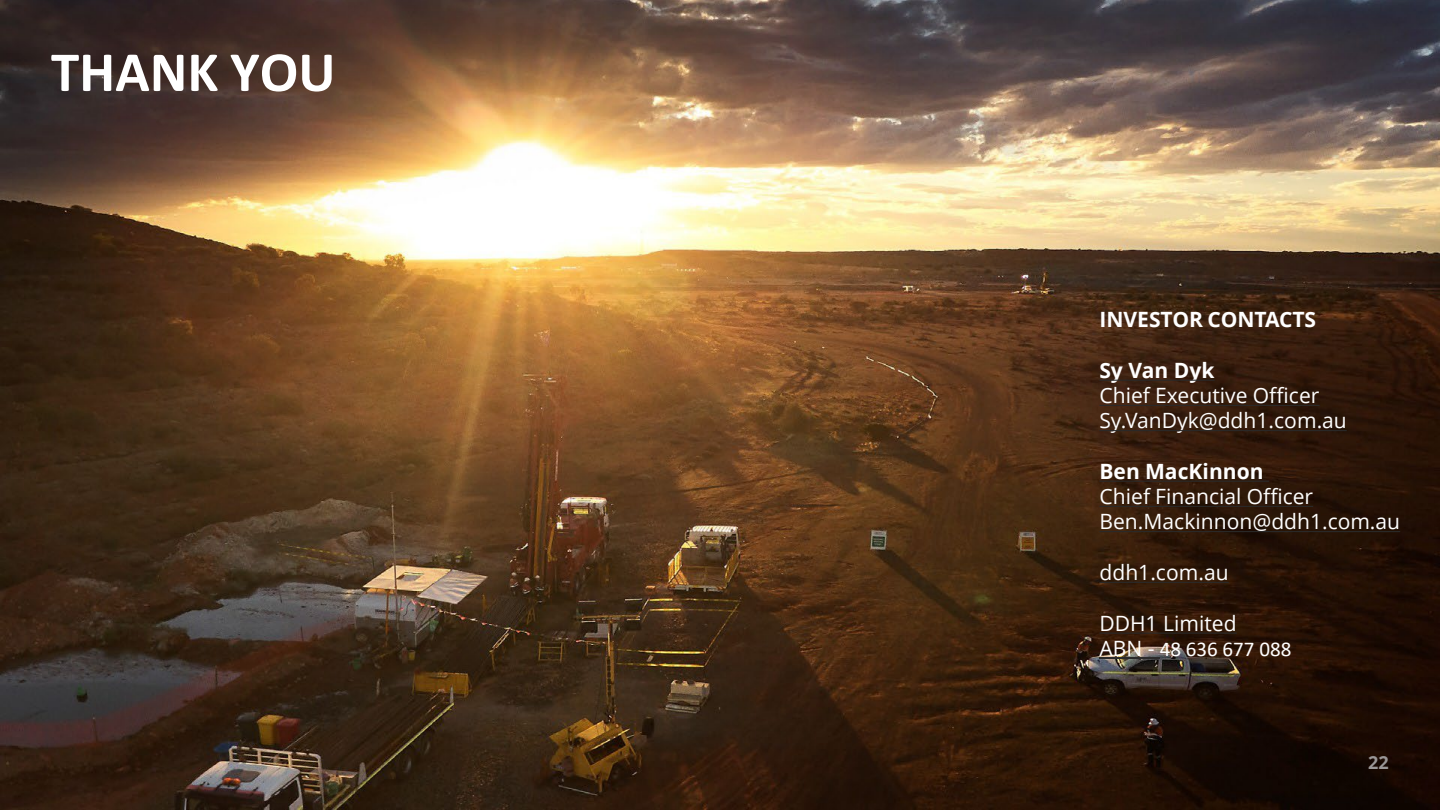
<style>
.page{position:relative;width:1440px;height:810px;background:#fff}
.page>*{position:absolute;margin:0;border:0;box-sizing:border-box;transform-origin:0 0}
.t1{font:700 57px "Calibri";color:#fff}
.t2{font:21px/25.2px "Open Sans";color:#fff}
.t3{font:700 21px "Open Sans";color:#fff}
.t4{font:700 18px "Open Sans";color:#9a9696}
.s1{font-weight:700}
.s2{font-family:"Calibri"}
</style>
<div class="page">
<img style="left:0;top:0;width:1440px;height:810px">
<svg style="left:1099px;top:380px;width:116px;height:1px"></svg>
<svg style="left:1099px;top:405px;width:221px;height:1px"></svg>
<svg style="left:1099px;top:430px;width:248px;height:1px"></svg>
<svg style="left:1099px;top:481px;width:170px;height:1px"></svg>
<svg style="left:1099px;top:506px;width:214px;height:1px"></svg>
<svg style="left:1099px;top:531px;width:301px;height:1px"></svg>
<svg style="left:1099px;top:582px;width:130px;height:1px"></svg>
<svg style="left:1099px;top:633px;width:138px;height:1px"></svg>
<hr style="left:1099px;top:658px;width:61px;height:1px;background:#2a2a2a">
<h2 class="t1" style="left:51px;top:32px;width:286px">THANK YOU</h2>
<p class="t3" style="left:1099px;top:305px;width:218px">INVESTOR CONTACTS</p>
<p class="t2" style="left:1099px;top:357px;width:249px"><span class="s1">Sy Van Dyk<br></span>Chief Executive Officer<br>Sy.VanDyk@ddh1.com.au</p>
<p class="t2" style="left:1099px;top:458px;width:302px"><span class="s1">Ben MacKinnon<br></span>Chief Financial Officer<br>Ben.Mackinnon@ddh1.com.au</p>
<p class="t2" style="left:1099px;top:559px;width:131px">ddh1.com.au</p>
<p class="t2" style="left:1099px;top:610px;width:193px">DDH1 Limited<br>ABN - <span class="s2">48 636 677 088</span></p>
<p class="t4" style="left:1368px;top:749px;width:22px">22</p>
</div>
